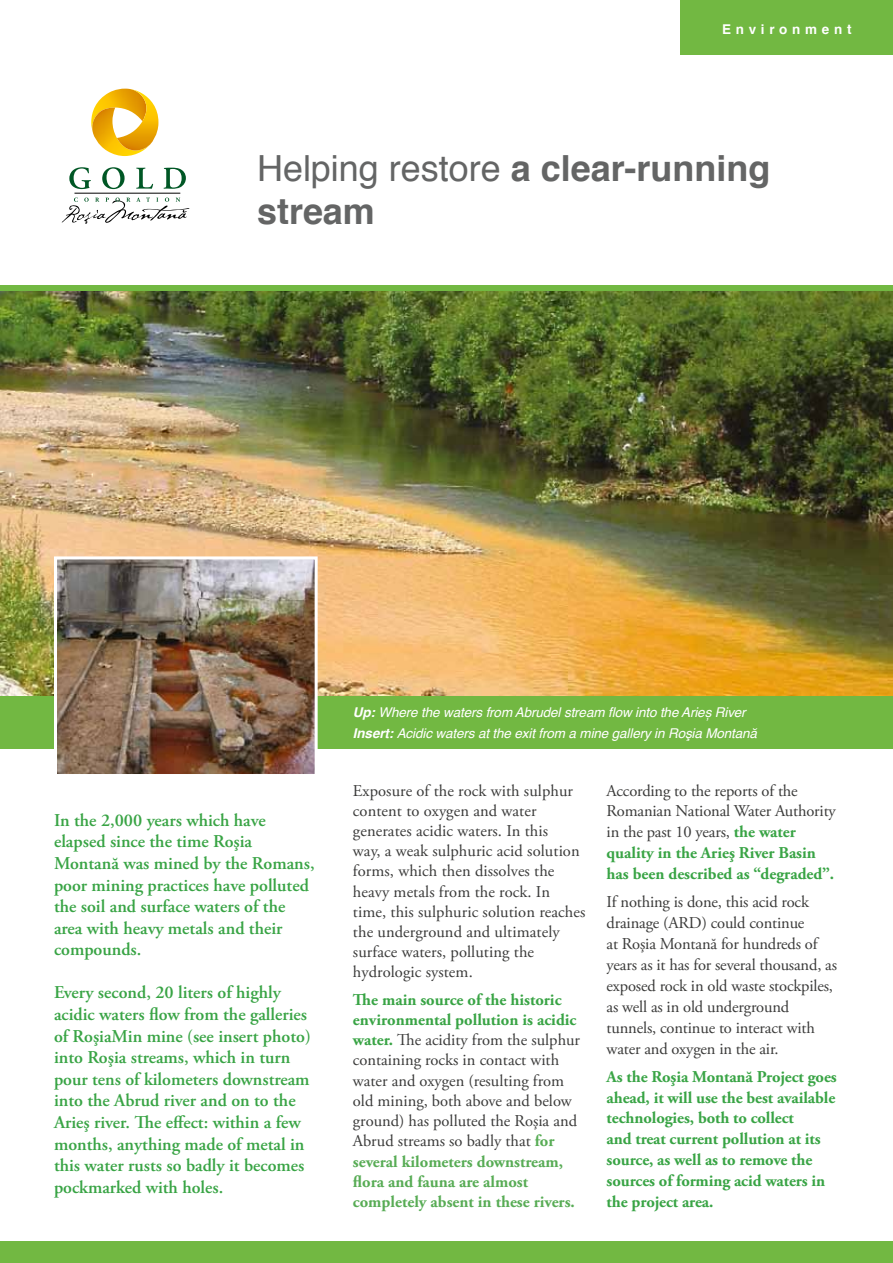
<style>
.page{position:relative;width:893px;height:1263px;background:#fff}
.page>*{position:absolute;margin:0;border:0;box-sizing:border-box;transform-origin:0 0}
.t1{font:700 36px/43.2px "Helvetica";color:#646565}
.t2{font:600 18px/21.6px "Adobe Garamond Pro";color:#39a445}
.t3{font:16.5px/20.2px "Adobe Garamond Pro";color:#3a3a39}
.t4{font:700 16.5px/20.9px "Adobe Garamond Pro";letter-spacing:-.005em;color:#39a445}
.t5{font:italic 13.5px/20.4px "Helvetica";letter-spacing:-.01em;color:#fff}
.t6{font:700 13.5px "Helvetica";letter-spacing:.35em;color:#fff}
.s1{font-weight:400}
.s2{font-weight:700}
.s3{font-weight:700;color:#39a445}
.s4{font-weight:700;color:#58ac55}
</style>
<div class="page">
<img style="left:91px;top:89px;width:26px;height:40px">
<img style="left:92px;top:108px;width:52px;height:48px">
<img style="left:117px;top:89px;width:41px;height:61px">
<svg style="left:61px;top:167px;width:128px;height:57px"></svg>
<svg style="left:0;top:285px;width:893px;height:7px;background:#6fae3f"></svg>
<img style="left:0;top:292px;width:893px;height:404px">
<div style="left:0;top:696px;width:893px;height:53px;background:#72b842"></div>
<div style="left:681px;top:0;width:212px;height:54px;background:#72b842"></div>
<img style="left:58px;top:560px;width:256px;height:213px">
<div style="left:54px;top:556px;width:264px;height:221px;border:3px solid #fff"></div>
<div style="left:0;top:1242px;width:893px;height:21px;background:#72b842"></div>
<p class="t6" style="left:722px;top:18px;width:131px">Environment</p>
<h1 class="t1" style="left:257px;top:147px;width:515px"><span class="s1">Helping restore</span> a clear-running stream</h1>
<p class="t2" style="left:54px;top:809px;width:262px">In the 2,000 years which have elapsed since the time Roşia<br>Montană was mined by the Romans, poor mining practices have polluted the soil and surface waters of the area with heavy metals and their compounds.</p>
<p class="t2" style="left:54px;top:982px;width:258px">Every second, 20 liters of highly acidic waters flow from the galleries of RoşiaMin mine (see insert photo) into Roşia streams, which in turn pour tens of kilometers downstream into the Abrud river and on to the Arieş river. The effect: within a few months, anything made of metal in this water rusts so badly it becomes pockmarked with holes.</p>
<p class="t5" style="left:353px;top:703px;width:406px"><span class="s2">Up:</span> Where the waters from Abrudel stream flow into the Arieș River<br><span class="s2">Insert:</span> Acidic waters at the exit from a mine gallery in Roşia Montană</p>
<p class="t3" style="left:353px;top:781px;width:234px">Exposure of the rock with sulphur content to oxygen and water generates acidic waters. In this<br>way, a weak sulphuric acid solution forms, which then dissolves the heavy metals from the rock. In time, this sulphuric solution reaches the underground and ultimately surface waters, polluting the hydrologic system.</p>
<p class="t3" style="left:353px;top:990px;width:229px"><span class="s3">The main source of the historic environmental pollution is acidic water.</span> The acidity from the sulphur containing rocks in contact with water and oxygen (resulting from old mining, both above and below ground) has polluted the Roşia and<br>Abrud streams so badly that <span class="s4">for several kilometers downstream, flora and fauna are almost completely absent in these rivers.</span></p>
<p class="t3" style="left:607px;top:780px;width:231px;line-height:20.9px">According to the reports of the<br>Romanian National Water Authority in the past 10 years, <span class="s3">the water quality in the Arieş River Basin has been described as “degraded”.</span></p>
<p class="t3" style="left:607px;top:892px;width:232px;line-height:20.9px">If nothing is done, this acid rock drainage (ARD) could continue<br>at Roşia Montană for hundreds of years as it has for several thousand, as exposed rock in old waste stockpiles, as well as in old underground tunnels, continue to interact with water and oxygen in the air.</p>
<p class="t4" style="left:607px;top:1066px;width:232px">As the Roşia Montană Project goes ahead, it will use the best available technologies, both to collect<br>and treat current pollution at its source, as well as to remove the sources of forming acid waters in the project area.</p>
</div>
